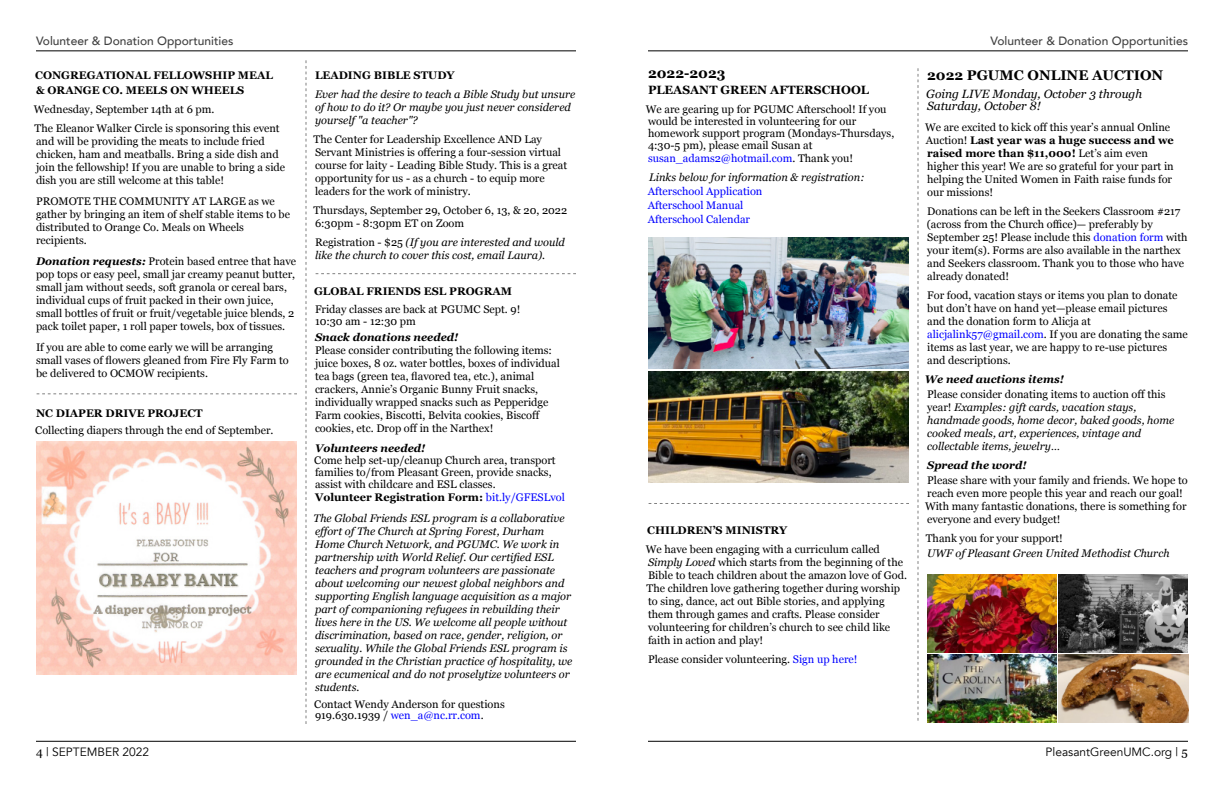
<style>
.page{position:relative;width:1224px;height:792px;background:#fff}
.page>*{position:absolute;margin:0;border:0;box-sizing:border-box;transform-origin:0 0}
.t1{font:700 14px "Georgia";color:#000}
.t2{font:500 12px "Avenir";color:#404040}
.t3{font:italic 12px/12px "Georgia";color:#000}
.t4{font:12px "Avenir";color:#000}
.t5{font:700 12px "Georgia";color:#000}
.t6{font:11px/13px "Georgia";color:#000}
.t7{font:italic 11px/13px "Georgia";color:#000}
.t8{font:700 11px/15px "Georgia";color:#000}
.t9{font:italic 700 11px "Georgia";color:#000}
.t10{font:11px/14px "Georgia";color:#00f}
.s1{font-weight:700;font-style:italic}
.s2{font-family:"Georgia"}
.s3{font-style:normal}
.s4{font-weight:700;font-style:normal}
.s5{font-style:normal;color:#00f}
.s6{color:#00f}
.s7{font-style:italic}
.s8{font-weight:700}
</style>
<div class="page">
<hr style="left:36px;top:741px;width:540px;height:1px;background:#000">
<hr style="left:36px;top:51px;width:540px;height:1px;background:#000">
<hr style="left:648px;top:741px;width:540px;height:1px;background:#000">
<hr style="left:648px;top:51px;width:540px;height:1px;background:#000">
<svg style="left:306px;top:60px;width:1px;height:664px"></svg>
<svg style="left:36px;top:393px;width:261px;height:1px"></svg>
<svg style="left:315px;top:273px;width:261px;height:1px"></svg>
<svg style="left:648px;top:503px;width:261px;height:1px"></svg>
<svg style="left:918px;top:68px;width:1px;height:653px"></svg>
<img style="left:927px;top:655px;width:261px;height:67px">
<img style="left:927px;top:574px;width:261px;height:79px">
<img style="left:36px;top:442px;width:261px;height:232px">
<img style="left:648px;top:371px;width:261px;height:111px">
<img style="left:648px;top:237px;width:261px;height:132px">
<p class="t2" style="left:36px;top:33px;width:199px">Volunteer &amp; Donation Opportunities</p>
<p class="t2" style="left:991px;top:33px;width:199px">Volunteer &amp; Donation Opportunities</p>
<p class="t8" style="left:35px;top:68px;width:239px">CONGREGATIONAL FELLOWSHIP MEAL &amp; ORANGE CO. MEELS ON WHEELS</p>
<p class="t6" style="left:34px;top:100px;width:247px;line-height:19px">Wednesday, September 14th at 6 pm.<br>The Eleanor Walker Circle is sponsoring this event</p>
<p class="t6" style="left:36px;top:135px;width:251px">and will be providing the meats to include fried chicken, ham and meatballs. Bring a side dish and join the fellowship! If you are unable to bring a side dish you are still welcome at this table!</p>
<p class="t6" style="left:36px;top:195px;width:256px">PROMOTE THE COMMUNITY AT LARGE as we gather by bringing an item of shelf stable items to be distributed to Orange Co. Meals on Wheels recipients.</p>
<p class="t6" style="left:36px;top:255px;width:262px"><span class="s1">Donation requests:</span> Protein based entree that have pop tops or easy peel, small jar creamy peanut butter, small jam without seeds, soft granola or cereal bars, individual cups of fruit packed in their own juice, small bottles of fruit or fruit/vegetable juice blends, 2 pack toilet paper, 1 roll paper towels, box of tissues.</p>
<p class="t6" style="left:36px;top:341px;width:254px">If you are able to come early we will be arranging small vases of flowers gleaned from Fire Fly Farm to be delivered to OCMOW recipients.</p>
<p class="t8" style="left:36px;top:407px;width:168px">NC DIAPER DRIVE PROJECT</p>
<p class="t6" style="left:35px;top:425px;width:240px">Collecting diapers through the end of September.</p>
<p class="t4" style="left:36px;top:744px;width:115px"><span class="s2">4</span> | SEPTEMBER 2022</p>
<p class="t8" style="left:315px;top:68px;width:141px">LEADING BIBLE STUDY</p>
<p class="t7" style="left:315px;top:88px;width:262px">Ever had the desire to teach a Bible Study but unsure of how to do it? Or maybe you just never considered yourself "a teacher"?</p>
<p class="t6" style="left:314px;top:133px;width:255px">The Center for Leadership Excellence AND Lay Servant Ministries is offering a four-session virtual course for laity - Leading Bible Study. This is a great opportunity for us - as a church - to equip more leaders for the work of ministry.</p>
<p class="t6" style="left:314px;top:204px;width:255px">Thursdays, September 29, October 6, 13, &amp; 20, 2022<br>6:30pm - 8:30pm ET on Zoom</p>
<p class="t7" style="left:315px;top:236px;width:251px"><span class="s3">Registration - $25</span> (If you are interested and would like the church to cover this cost, email Laura).</p>
<p class="t8" style="left:314px;top:284px;width:199px">GLOBAL FRIENDS ESL PROGRAM</p>
<p class="t6" style="left:315px;top:304px;width:207px;line-height:12px">Friday classes are back at PGUMC Sept. 9!<br>10:30 am - 12:30 pm</p>
<p class="t9" style="left:315px;top:332px;width:145px">Snack donations needed!</p>
<p class="t6" style="left:315px;top:344px;width:246px">Please consider contributing the following items: juice boxes, 8 oz. water bottles, boxes of individual tea bags (green tea, flavored tea, etc.), animal crackers, Annie’s Organic Bunny Fruit snacks, individually wrapped snacks such as Pepperidge Farm cookies, Biscotti, Belvita cookies, Biscoff cookies, etc. Drop off in the Narthex!</p>
<p class="t9" style="left:315px;top:443px;width:112px">Volunteers needed!</p>
<p class="t6" style="left:314px;top:455px;width:243px;line-height:12px">Come help set-up/cleanup Church area, transport families to/from Pleasant Green, provide snacks, assist with childcare and ESL classes.</p>
<p class="t7" style="left:314px;top:487px;width:253px;line-height:21px"><span class="s4">Volunteer Registration Form:</span> <span class="s5">bit.ly/GFESLvol<br></span>The Global Friends ESL program is a collaborative</p>
<p class="t7" style="left:315px;top:525px;width:259px">effort of The Church at Spring Forest, Durham Home Church Network, and PGUMC. We work in partnership with World Relief. Our certified ESL teachers and program volunteers are passionate about welcoming our newest global neighbors and supporting English language acquisition as a major part of companioning refugees in rebuilding their lives here in the US. We welcome all people without discrimination, based on race, gender, religion, or sexuality. While the Global Friends ESL program is grounded in the Christian practice of hospitality, we are ecumenical and do not proselytize volunteers or students.</p>
<p class="t6" style="left:314px;top:699px;width:192px;line-height:11px">Contact Wendy Anderson for questions<br>919.630.1939 / <span class="s6">wen_a@nc.rr.com</span>.</p>
<p class="t1" style="left:648px;top:67px;width:79px">2022-2023</p>
<p class="t5" style="left:648px;top:84px;width:223px">PLEASANT GREEN AFTERSCHOOL</p>
<p class="t6" style="left:646px;top:104px;width:250px;line-height:12px">We are gearing up for PGUMC Afterschool! If you would be interested in volunteering for our homework support program (Mondays-Thursdays, 4:30-5 pm), please email Susan at</p>
<p class="t7" style="left:648px;top:149px;width:218px;line-height:19.6px"><span class="s5">susan_adams2@hotmail.com</span><span class="s3">. Thank you!<br></span>Links below for information &amp; registration:</p>
<p class="t10" style="left:648px;top:185px;width:116px">Afterschool Application<br>Afterschool Manual<br>Afterschool Calendar</p>
<p class="t8" style="left:647px;top:524px;width:142px">CHILDREN’S MINISTRY</p>
<p class="t6" style="left:646px;top:544px;width:263px">We have been engaging with a curriculum called <span class="s7">Simply Loved</span> which starts from the beginning of the Bible to teach children about the amazon love of God.<br>The children love gathering together during worship to sing, dance, act out Bible stories, and applying them through games and crafts. Please consider volunteering for children’s church to see child like faith in action and play!</p>
<p class="t6" style="left:648px;top:654px;width:211px">Please consider volunteering. <span class="s6">Sign up here!</span></p>
<p class="t1" style="left:927px;top:70px;width:238px">2022 PGUMC ONLINE AUCTION</p>
<p class="t3" style="left:926px;top:89px;width:217px">Going LIVE Monday, October 3 through<br>Saturday, October 8!</p>
<p class="t6" style="left:925px;top:121px;width:250px">We are excited to kick off this year’s annual Online Auction! <span class="s8">Last year was a huge success and we raised more than $11,000!</span> Let’s aim even higher this year! We are so grateful for your part in helping the United Women in Faith raise funds for our missions!</p>
<p class="t6" style="left:927px;top:205px;width:262px">Donations can be left in the Seekers Classroom #217 (across from the Church office)— preferably by September 25! Please include this <span class="s6">donation form</span> with your item(s). Forms are also available in the narthex and Seekers classroom. Thank you to those who have already donated!</p>
<p class="t6" style="left:927px;top:289px;width:262px">For food, vacation stays or items you plan to donate but don’t have on hand yet—please email pictures and the donation form to Alicja at <span class="s6">alicjalink57@gmail.com</span>. If you are donating the same items as last year, we are happy to re-use pictures and descriptions.</p>
<p class="t9" style="left:925px;top:374px;width:141px">We need auctions items!</p>
<p class="t7" style="left:927px;top:388px;width:249px"><span class="s3">Please consider donating items to auction off this year!</span> Examples: gift cards, vacation stays, handmade goods, home decor, baked goods, home cooked meals, art, experiences, vintage and collectable items, jewelry…</p>
<p class="t9" style="left:927px;top:460px;width:101px">Spread the word!</p>
<p class="t6" style="left:925px;top:474px;width:264px">Please share with your family and friends. We hope to reach even more people this year and reach our goal!<br>With many fantastic donations, there is something for everyone and every budget!</p>
<p class="t6" style="left:926px;top:532px;width:139px">Thank you for your support!</p>
<p class="t7" style="left:927px;top:547px;width:244px">UWF of Pleasant Green United Methodist Church</p>
<p class="t4" style="left:1046px;top:744px;width:144px">PleasantGreenUMC.org | <span class="s2">5</span></p>
</div>
